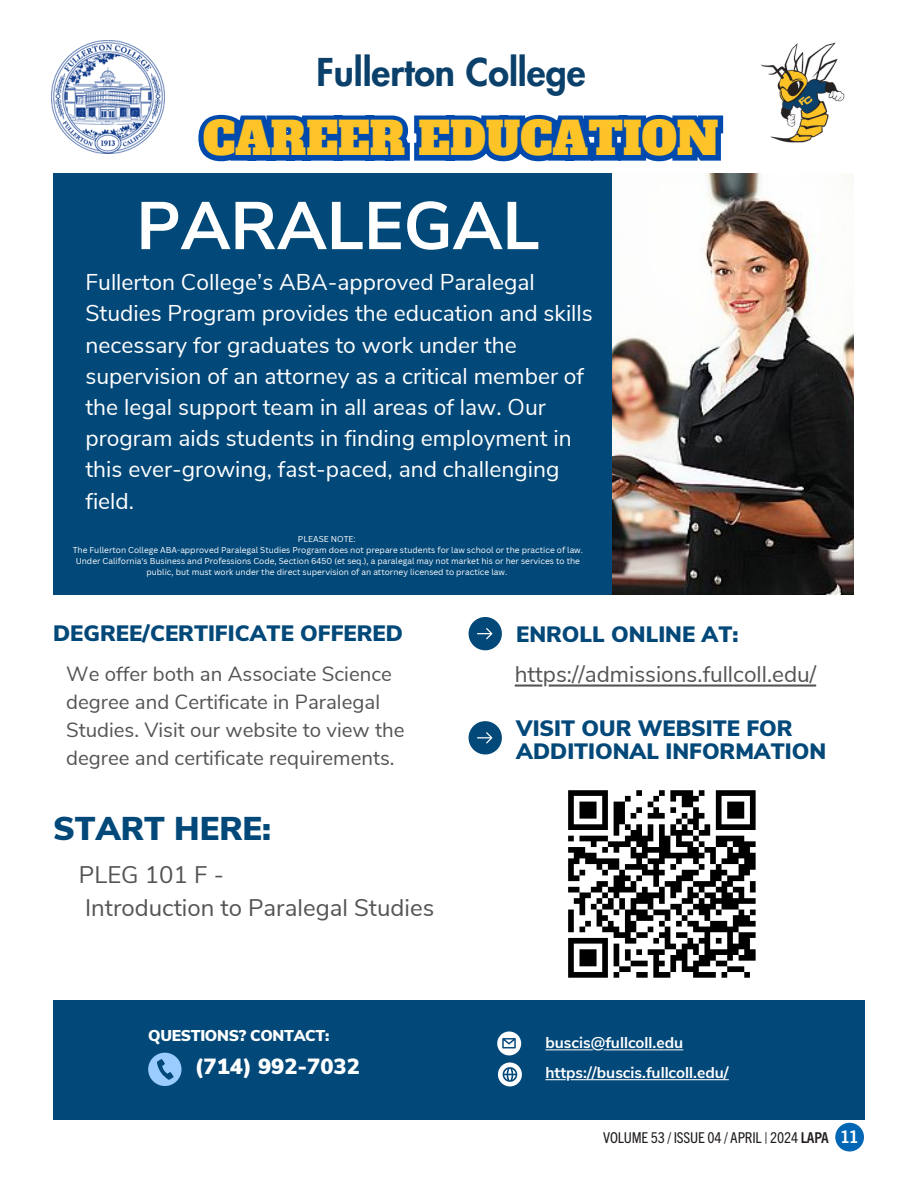
<style>
.page{position:relative;width:918px;height:1188px;background:#fff}
.page>*{position:absolute;margin:0;border:0;box-sizing:border-box;transform-origin:0 0}
.t1{font:700 67.05px "Nunito Sans";color:#fff}
.t2{font:44.4px "Alfa Slab One";color:#fec326}
.t3{font:800 37.5px "Futura LT Pro";color:#0b406b}
.t4{font:900 32.85px "Nunito Sans";color:#024879}
.t5{font:24px/33.3px "Nunito Sans";color:#545454}
.t6{font:22.8px/31.2px "Nunito Sans";color:#fff}
.t7{font:22.65px "Nunito Sans";color:#545454}
.t8{font:900 22.2px/23.5px "Nunito Sans";color:#024879}
.t9{font:900 21.9px "Nunito Sans";color:#fff}
.t10{font:20.4px/28px "Nunito Sans";color:#545454}
.t11{font:700 15.6px "Nunito Sans";color:#fff}
.t12{font:900 15.6px "Nunito Sans";letter-spacing:-.02em;color:#fff}
.t13{font:condensed 15px "Trade Gothic Next LT Pro";letter-spacing:-.01em;color:#231f20}
.t14{font:8.4px/11.1px "Canva Sans";color:#fff;text-align:center}
.s1{font-weight:700}
.s2{font-weight:700;font-stretch:normal;font-size:17.4px;color:#fff}
</style>
<div class="page">
<div style="left:835px;top:1123px;width:29px;height:29px;background:#0166b3;border-radius:50%"></div>
<div style="left:53px;top:173px;width:578px;height:422px;background:#024879"></div>
<div style="left:53px;top:1000px;width:812px;height:119px;background:#024879"></div>
<svg style="left:469px;top:721px;width:33px;height:33px"></svg>
<svg style="left:469px;top:617px;width:33px;height:33px"></svg>
<svg style="left:148px;top:1053px;width:33px;height:33px"></svg>
<svg style="left:497px;top:1032px;width:24px;height:23px"></svg>
<svg style="left:498px;top:1063px;width:24px;height:23px"></svg>
<img style="left:761px;top:42px;width:84px;height:101px">
<img style="left:51px;top:41px;width:114px;height:113px">
<img style="left:612px;top:173px;width:241px;height:422px">
<svg style="left:568px;top:790px;width:188px;height:188px"></svg>
<hr style="left:549px;top:685px;width:267px;height:2px;background:#545454">
<hr style="left:515px;top:685px;width:27px;height:2px;background:#545454">
<hr style="left:571px;top:1079px;width:158px;height:1px;background:#fff">
<svg style="left:545px;top:1079px;width:21px;height:1px"></svg>
<hr style="left:604px;top:1049px;width:79px;height:1px;background:#fff">
<hr style="left:545px;top:1049px;width:48px;height:1px;background:#fff">
<svg style="left:198px;top:114px;width:530px;height:60px"></svg>
<p class="t3" style="left:316px;top:44px;width:271px">Fullerton College</p>
<p class="t2" style="left:203px;top:100px;width:517px">CAREER EDUCATION</p>
<p class="t1" style="left:136px;top:177px;width:405px">PARALEGAL</p>
<p class="t6" style="left:86px;top:265px;width:509px">Fullerton College’s ABA-approved Paralegal Studies Program provides the education and skills necessary for graduates to work under the supervision of an attorney as a critical member of the legal support team in all areas of law. Our program aids students in finding employment in this ever-growing, fast-paced, and challenging field.</p>
<p class="t14" style="left:73px;top:533px;width:512px">PLEASE NOTE:<br>The Fullerton College ABA-approved Paralegal Studies Program does not prepare students for law school or the practice of law.<br>Under California's Business and Professions Code, Section 6450 (et seq.), a paralegal may not market his or her services to the public, but must work under the direct supervision of an attorney licensed to practice law.</p>
<p class="t8" style="left:53px;top:620px;width:351px">DEGREE/CERTIFICATE OFFERED</p>
<p class="t10" style="left:66px;top:658px;width:340px">We offer both an Associate Science degree and Certificate in Paralegal Studies. Visit our website to view the degree and certificate requirements.</p>
<p class="t4" style="left:53px;top:804px;width:220px">START HERE:</p>
<p class="t5" style="left:79px;top:856px;width:357px">PLEG 101 F -<br>Introduction to Paralegal Studies</p>
<p class="t12" style="left:148px;top:1024px;width:183px">QUESTIONS? CONTACT:</p>
<p class="t9" style="left:195px;top:1051px;width:167px">(714) 992-7032</p>
<p class="t8" style="left:516px;top:622px;width:224px">ENROLL ONLINE AT:</p>
<p class="t7" style="left:515px;top:658px;width:303px">https://admissions.fullcoll.edu/</p>
<p class="t8" style="left:516px;top:715px;width:312px">VISIT OUR WEBSITE FOR<br>ADDITIONAL INFORMATION</p>
<p class="t11" style="left:545px;top:1032px;width:139px">buscis@fullcoll.edu</p>
<p class="t11" style="left:545px;top:1061px;width:185px">https://buscis.fullcoll.edu/</p>
<h3 class="t13" style="left:603px;top:1128px;width:257px">VOLUME 53 / ISSUE 04 / APRIL | 2024 <span class="s1">LAPA</span> <span class="s2">11</span></h3>
</div>
